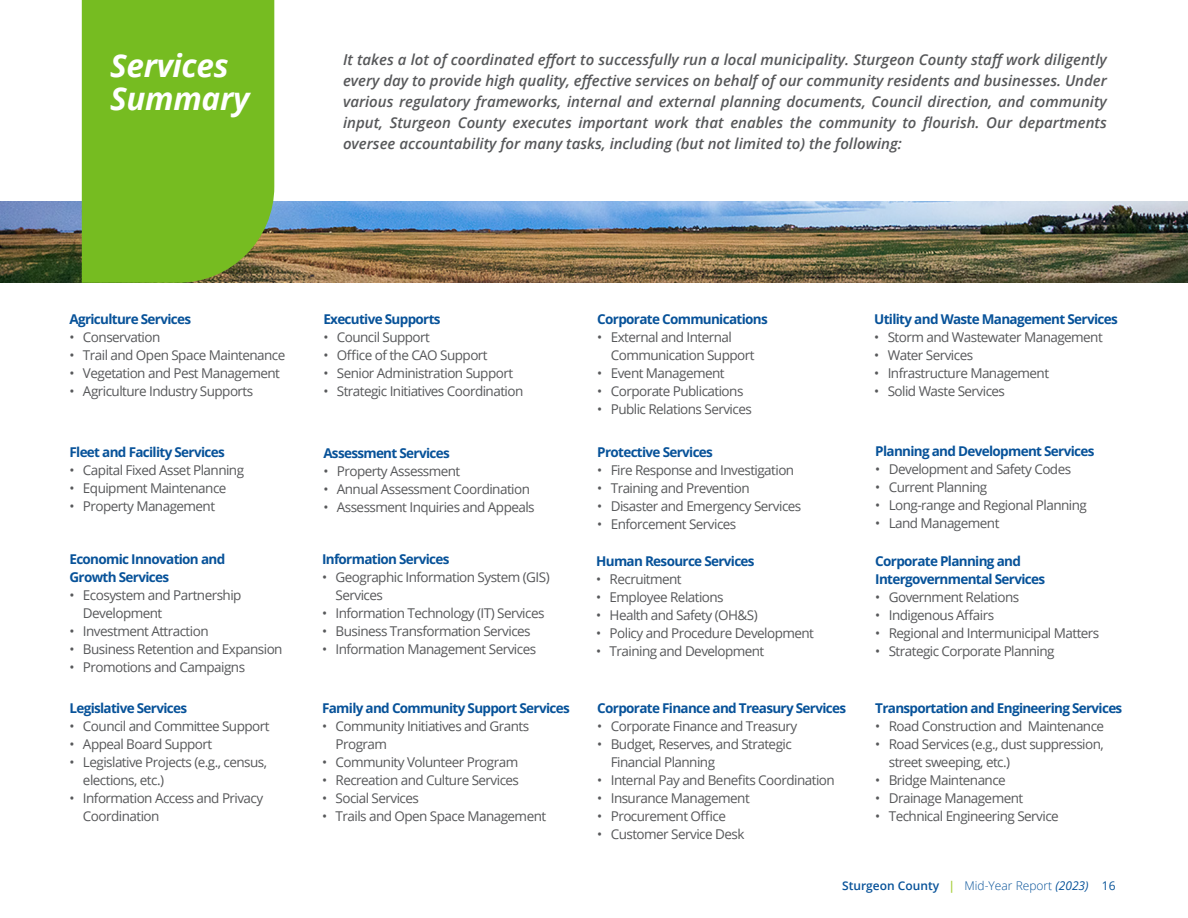
<style>
.page{position:relative;width:1188px;height:918px;background:#fff}
.page>*{position:absolute;margin:0;border:0;box-sizing:border-box;transform-origin:0 0}
.t1{font:italic 700 31.5px/33px "Open Sans";letter-spacing:-.01em;color:#fff}
.t2{font:italic 600 15px/21px "Open Sans";color:#57585a;text-align:justify}
.t3{font:13.5px/18px "Open Sans";letter-spacing:-.04em;color:#57585a}
.t4{font:700 13.5px/18px "Open Sans";letter-spacing:-.05em;color:#075299}
.t5{font:600 12px "Open Sans";color:#075299}
.s1{color:#a6ce39}
.s2{font-weight:300}
.s3{font-weight:400;font-style:italic}
.s4{font-weight:400;color:#075398}
</style>
<div class="page">
<img style="left:0;top:202px;width:1188px;height:81px">
<div style="left:82px;top:0;width:192px;height:283px;background:#76bc21"></div>
<h1 class="t1" style="left:110px;top:52px;width:141px">Services<br>Summary</h1>
<p class="t2" style="left:343px;top:49px;width:765px">It takes a lot of coordinated effort to successfully run a local municipality. Sturgeon County staff work diligently every day to provide high quality, effective services on behalf of our community residents and businesses. Under various regulatory frameworks, internal and external planning documents, Council direction, and community input, Sturgeon County executes important work that enables the community to flourish. Our departments oversee accountability for many tasks, including (but not limited to) the following:</p>
<p class="t4" style="left:69px;top:312px;width:123px">Agriculture Services</p>
<p class="t3" style="left:69px;top:330px;width:92px">• Conservation</p>
<p class="t3" style="left:69px;top:348px;width:217px">• Trail and Open Space Maintenance</p>
<p class="t3" style="left:69px;top:366px;width:212px">• Vegetation and Pest Management</p>
<p class="t3" style="left:69px;top:384px;width:185px">• Agriculture Industry Supports</p>
<p class="t4" style="left:69px;top:445px;width:157px">Fleet and Facility Services</p>
<p class="t3" style="left:69px;top:463px;width:176px">• Capital Fixed Asset Planning</p>
<p class="t3" style="left:69px;top:481px;width:158px">• Equipment Maintenance</p>
<p class="t3" style="left:69px;top:499px;width:147px">• Property Management</p>
<p class="t4" style="left:69px;top:552px;width:157px">Economic Innovation and<br>Growth Services</p>
<p class="t3" style="left:83px;top:588px;width:160px;text-indent:-14px">• Ecosystem and Partnership<br>Development</p>
<p class="t3" style="left:69px;top:624px;width:141px">• Investment Attraction</p>
<p class="t3" style="left:69px;top:642px;width:215px">• Business Retention and Expansion</p>
<p class="t3" style="left:69px;top:660px;width:177px">• Promotions and Campaigns</p>
<p class="t4" style="left:69px;top:699px;width:119px">Legislative Services</p>
<p class="t3" style="left:69px;top:719px;width:202px">• Council and Committee Support</p>
<p class="t3" style="left:69px;top:737px;width:144px">• Appeal Board Support</p>
<p class="t3" style="left:83px;top:755px;width:186px;text-indent:-14px">• Legislative Projects (e.g., census, elections, etc.)</p>
<p class="t3" style="left:83px;top:791px;width:182px;text-indent:-14px">• Information Access and Privacy<br>Coordination</p>
<p class="t4" style="left:323px;top:312px;width:119px">Executive Supports</p>
<p class="t3" style="left:323px;top:330px;width:108px">• Council Support</p>
<p class="t3" style="left:323px;top:346px;width:166px">• Office of the CAO Support</p>
<p class="t3" style="left:323px;top:366px;width:191px">• Senior Administration Support</p>
<p class="t3" style="left:323px;top:384px;width:202px">• Strategic Initiatives Coordination</p>
<p class="t4" style="left:323px;top:445px;width:128px">Assessment Services</p>
<p class="t3" style="left:323px;top:463px;width:139px">• Property Assessment</p>
<p class="t3" style="left:323px;top:481px;width:208px">• Annual Assessment Coordination</p>
<p class="t3" style="left:323px;top:499px;width:213px">• Assessment Inquiries and Appeals</p>
<p class="t4" style="left:322px;top:552px;width:129px">Information Services</p>
<p class="t3" style="left:336px;top:570px;width:216px;text-indent:-14px">• Geographic Information System (GIS)<br>Services</p>
<p class="t3" style="left:322px;top:606px;width:224px">• Information Technology (IT) Services</p>
<p class="t3" style="left:322px;top:624px;width:210px">• Business Transformation Services</p>
<p class="t3" style="left:322px;top:642px;width:216px">• Information Management Services</p>
<p class="t4" style="left:322px;top:701px;width:249px">Family and Community Support Services</p>
<p class="t3" style="left:336px;top:719px;width:195px;text-indent:-14px">• Community Initiatives and Grants<br>Program</p>
<p class="t3" style="left:322px;top:755px;width:198px">• Community Volunteer Program</p>
<p class="t3" style="left:322px;top:773px;width:198px">• Recreation and Culture Services</p>
<p class="t3" style="left:322px;top:791px;width:98px">• Social Services</p>
<p class="t3" style="left:322px;top:809px;width:226px">• Trails and Open Space Management</p>
<p class="t4" style="left:597px;top:312px;width:172px">Corporate Communications</p>
<p class="t3" style="left:611px;top:330px;width:145px;text-indent:-14px">• External and Internal<br>Communication Support</p>
<p class="t3" style="left:597px;top:366px;width:129px">• Event Management</p>
<p class="t3" style="left:597px;top:384px;width:148px">• Corporate Publications</p>
<p class="t3" style="left:597px;top:402px;width:156px">• Public Relations Services</p>
<p class="t4" style="left:597px;top:445px;width:117px">Protective Services</p>
<p class="t3" style="left:597px;top:463px;width:198px">• Fire Response and Investigation</p>
<p class="t3" style="left:597px;top:481px;width:154px">• Training and Prevention</p>
<p class="t3" style="left:597px;top:499px;width:206px">• Disaster and Emergency Services</p>
<p class="t3" style="left:597px;top:517px;width:141px">• Enforcement Services</p>
<p class="t4" style="left:596px;top:551px;width:160px">Human Resource Services</p>
<p class="t3" style="left:596px;top:571px;width:87px">• Recruitment</p>
<p class="t3" style="left:596px;top:589px;width:129px">• Employee Relations</p>
<p class="t3" style="left:596px;top:607px;width:163px">• Health and Safety (OH&amp;S)</p>
<p class="t3" style="left:596px;top:625px;width:219px">• Policy and Procedure Development</p>
<p class="t3" style="left:596px;top:643px;width:170px">• Training and Development</p>
<p class="t4" style="left:597px;top:701px;width:250px">Corporate Finance and Treasury Services</p>
<p class="t3" style="left:597px;top:719px;width:201px">• Corporate Finance and Treasury</p>
<p class="t3" style="left:611px;top:737px;width:183px;text-indent:-14px">• Budget, Reserves, and Strategic<br>Financial Planning</p>
<p class="t3" style="left:597px;top:771px;width:239px">• Internal Pay and Benefits Coordination</p>
<p class="t3" style="left:597px;top:791px;width:154px">• Insurance Management</p>
<p class="t3" style="left:597px;top:807px;width:130px">• Procurement Office</p>
<p class="t3" style="left:597px;top:827px;width:149px">• Customer Service Desk</p>
<p class="t4" style="left:874px;top:312px;width:245px">Utility and Waste Management Services</p>
<p class="t3" style="left:874px;top:330px;width:230px">• Storm and Wastewater Management</p>
<p class="t3" style="left:874px;top:348px;width:100px">• Water Services</p>
<p class="t3" style="left:874px;top:366px;width:176px">• Infrastructure Management</p>
<p class="t3" style="left:874px;top:384px;width:132px">• Solid Waste Services</p>
<p class="t4" style="left:875px;top:443px;width:221px">Planning and Development Services</p>
<p class="t3" style="left:875px;top:461px;width:197px">• Development and Safety Codes</p>
<p class="t3" style="left:875px;top:479px;width:114px">• Current Planning</p>
<p class="t3" style="left:875px;top:497px;width:213px">• Long-range and Regional Planning</p>
<p class="t3" style="left:875px;top:515px;width:126px">• Land Management</p>
<p class="t4" style="left:875px;top:553px;width:171px">Corporate Planning and<br>Intergovernmental Services</p>
<p class="t3" style="left:875px;top:589px;width:145px">• Government Relations</p>
<p class="t3" style="left:875px;top:605px;width:120px">• Indigenous Affairs</p>
<p class="t3" style="left:875px;top:625px;width:226px">• Regional and Intermunicipal Matters</p>
<p class="t3" style="left:875px;top:643px;width:181px">• Strategic Corporate Planning</p>
<p class="t4" style="left:875px;top:701px;width:249px">Transportation and Engineering Services</p>
<p class="t3" style="left:875px;top:719px;width:230px">• Road Construction and Maintenance</p>
<p class="t3" style="left:889px;top:737px;width:217px;text-indent:-14px">• Road Services (e.g., dust suppression, street sweeping, etc.)</p>
<p class="t3" style="left:875px;top:773px;width:132px">• Bridge Maintenance</p>
<p class="t3" style="left:875px;top:791px;width:149px">• Drainage Management</p>
<p class="t3" style="left:875px;top:809px;width:185px">• Technical Engineering Service</p>
<p class="t5" style="left:842px;top:881px;width:275px">Sturgeon County <span class="s1">|</span> <span class="s2">Mid-Year Report</span> <span class="s3">(2023)</span> <span class="s4">16</span></p>
</div>
